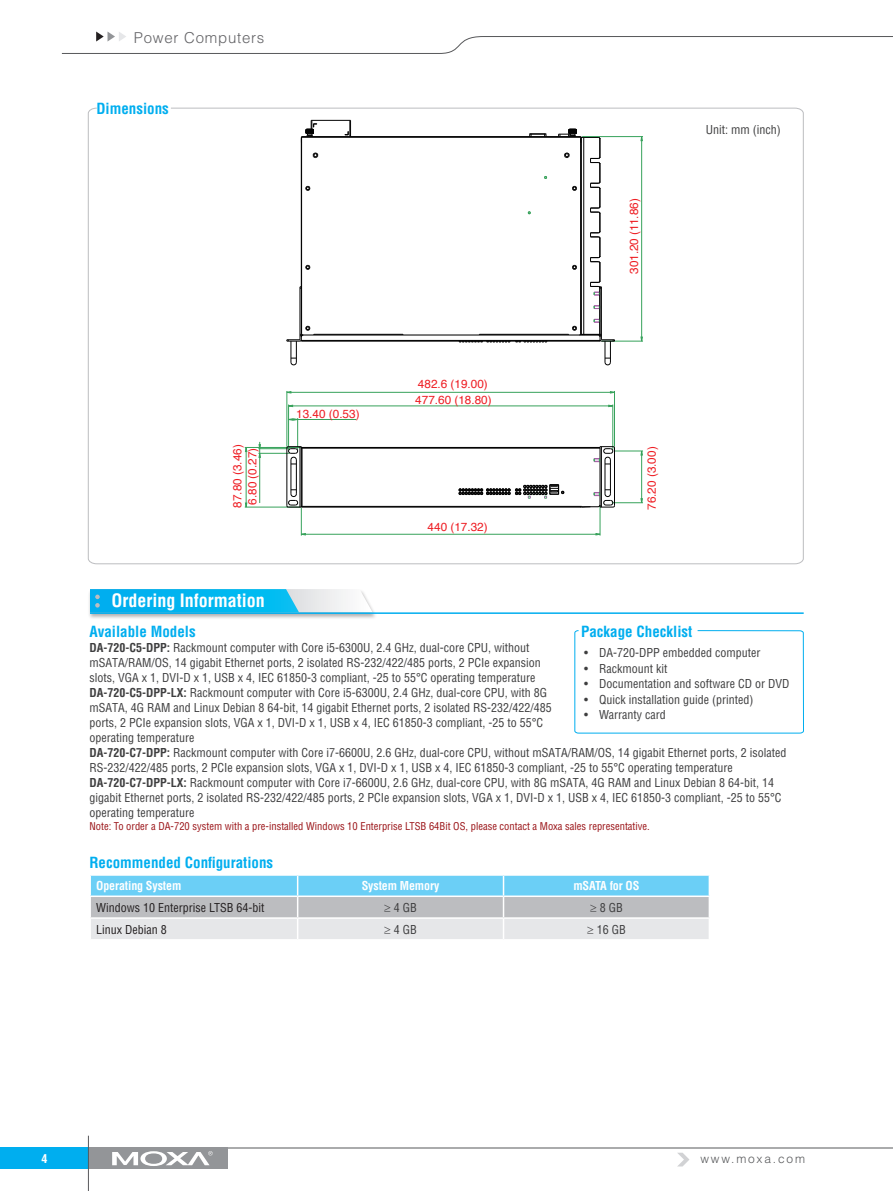
<style>
.page{position:relative;width:893px;height:1191px;background:#fff}
.page>*{position:absolute;margin:0;border:0;box-sizing:border-box;transform-origin:0 0}
.topic{font:700 condensed 18px "Helvetica";color:#fff}
.IND_spec_group{font:700 condensed 15px "Helvetica";color:#00aeef}
.IND_package_title{font:700 condensed 15px "Helvetica";color:#00aeef}
.t1{font:300 15px "Helvetica";letter-spacing:.05em;color:#636366}
.IND_spec_item{font:condensed 12px/15px "Helvetica";color:#3e3e3f}
.t2{font:condensed 12px "Helvetica";color:#231f20}
.blue_table_white_cen{font:700 condensed 12px "Helvetica";letter-spacing:-.01em;color:#fff}
.blue_table_content{font:condensed 12px "Helvetica";color:#3e3e3f}
.t3{font:300 12px "Helvetica";letter-spacing:.15em;color:#57585a}
.t4{font:11.7px/15.8px "Helvetica";color:#ee1d23}
.IND_spec_note{font:condensed 10.5px "Helvetica";color:#9a1317}
.s1{font-weight:700}
</style>
<div class="page">
<svg style="left:61px;top:32px;width:832px;height:22px"></svg>
<hr style="left:0;top:1147px;width:893px;height:1px;background:#57585a">
<div style="left:0;top:1147px;width:90px;height:22px;background:#00aeef"></div>
<div style="left:90px;top:1147px;width:138px;height:22px;background:#939598"></div>
<svg style="left:112px;top:1151px;width:101px;height:15px"></svg>
<hr style="left:88px;top:1135px;width:1px;height:56px;background:#59595c">
<svg style="left:678px;top:1152px;width:11px;height:14px"></svg>
<div style="left:88px;top:589px;width:289px;height:30px;background:#231f20;opacity:.35"></div>
<hr style="left:90px;top:612px;width:714px;height:2px;background:#00aeef">
<svg style="left:90px;top:589px;width:283px;height:23px;background:#46c5ef"></svg>
<svg style="left:574px;top:630px;width:230px;height:103px"></svg>
<svg style="left:88px;top:107px;width:716px;height:457px"></svg>
<svg style="left:244px;top:446px;width:4px;height:6px"></svg>
<svg style="left:244px;top:502px;width:4px;height:6px"></svg>
<svg style="left:289px;top:418px;width:10px;height:3px"></svg>
<svg style="left:258px;top:444px;width:3px;height:14px"></svg>
<hr style="left:301px;top:137px;width:1px;height:197px;background:#030303">
<hr style="left:302px;top:340px;width:298px;height:2px;background:#030303">
<hr style="left:303px;top:334px;width:295px;height:1px;background:#030303">
<hr style="left:302px;top:137px;width:279px;height:1px;background:#030303">
<hr style="left:302px;top:136px;width:279px;height:1px;background:#030303">
<hr style="left:580px;top:137px;width:1px;height:197px;background:#030303">
<hr style="left:581px;top:137px;width:1px;height:198px;background:#030303">
<hr style="left:583px;top:137px;width:1px;height:198px;background:#030303">
<hr style="left:599px;top:287px;width:1px;height:49px;background:#030303">
<hr style="left:301px;top:447px;width:2px;height:60px;background:#030303">
<hr style="left:301px;top:506px;width:281px;height:1px;background:#030303">
<hr style="left:302px;top:447px;width:298px;height:2px;background:#030303">
<hr style="left:599px;top:447px;width:2px;height:58px;background:#030303">
<hr style="left:601px;top:341px;width:42px;height:1px;background:#37a25b">
<hr style="left:582px;top:136px;width:61px;height:1px;background:#37a25b">
<svg style="left:594px;top:305px;width:6px;height:4px"></svg>
<hr style="left:641px;top:137px;width:1px;height:204px;background:#37a25b">
<hr style="left:246px;top:447px;width:1px;height:60px;background:#37a25b">
<hr style="left:259px;top:442px;width:1px;height:61px;background:#37a25b">
<hr style="left:286px;top:391px;width:1px;height:55px;background:#37a25b">
<hr style="left:288px;top:404px;width:1px;height:45px;background:#37a25b">
<hr style="left:297px;top:418px;width:1px;height:31px;background:#37a25b">
<hr style="left:301px;top:534px;width:299px;height:1px;background:#37a25b">
<hr style="left:245px;top:506px;width:56px;height:1px;background:#37a25b">
<hr style="left:612px;top:502px;width:31px;height:1px;background:#37a25b">
<hr style="left:258px;top:453px;width:31px;height:1px;background:#37a25b">
<hr style="left:258px;top:448px;width:31px;height:1px;background:#37a25b">
<hr style="left:245px;top:447px;width:56px;height:1px;background:#37a25b">
<hr style="left:289px;top:419px;width:67px;height:1px;background:#37a25b">
<hr style="left:289px;top:405px;width:324px;height:1px;background:#37a25b">
<hr style="left:287px;top:392px;width:327px;height:1px;background:#37a25b">
<hr style="left:612px;top:404px;width:1px;height:45px;background:#37a25b">
<hr style="left:614px;top:391px;width:1px;height:55px;background:#37a25b">
<hr style="left:641px;top:451px;width:1px;height:52px;background:#37a25b">
<svg style="left:312px;top:152px;width:7px;height:7px"></svg>
<hr style="left:300px;top:287px;width:1px;height:53px;background:#030303">
<svg style="left:300px;top:120px;width:17px;height:25px"></svg>
<svg style="left:344px;top:121px;width:7px;height:16px"></svg>
<hr style="left:311px;top:120px;width:40px;height:1px;background:#030303">
<hr style="left:600px;top:287px;width:1px;height:53px;background:#030303">
<hr style="left:601px;top:287px;width:1px;height:53px;background:#030303">
<hr style="left:286px;top:448px;width:1px;height:58px;background:#030303">
<hr style="left:291px;top:460px;width:1px;height:34px;background:#030303">
<hr style="left:296px;top:460px;width:1px;height:34px;background:#030303">
<hr style="left:300px;top:446px;width:1px;height:61px;background:#030303">
<hr style="left:601px;top:446px;width:1px;height:61px;background:#030303">
<hr style="left:605px;top:460px;width:1px;height:34px;background:#030303">
<hr style="left:610px;top:460px;width:1px;height:34px;background:#030303">
<hr style="left:614px;top:448px;width:1px;height:58px;background:#030303">
<svg style="left:286px;top:325px;width:28px;height:41px"></svg>
<svg style="left:305px;top:264px;width:6px;height:6px"></svg>
<svg style="left:305px;top:185px;width:6px;height:6px"></svg>
<svg style="left:458px;top:334px;width:90px;height:9px"></svg>
<svg style="left:568px;top:319px;width:47px;height:47px"></svg>
<svg style="left:529px;top:133px;width:18px;height:4px"></svg>
<svg style="left:558px;top:128px;width:43px;height:168px"></svg>
<svg style="left:286px;top:489px;width:20px;height:47px"></svg>
<svg style="left:286px;top:446px;width:16px;height:18px"></svg>
<svg style="left:458px;top:483px;width:106px;height:16px"></svg>
<svg style="left:580px;top:489px;width:35px;height:47px"></svg>
<svg style="left:594px;top:446px;width:49px;height:18px"></svg>
<svg style="left:90px;top:875px;width:620px;height:64px;background:#b3d2e0"></svg>
<hr style="left:89px;top:895px;width:209px;height:2px;background:#fff">
<hr style="left:89px;top:897px;width:2px;height:20px;background:#fff">
<hr style="left:298px;top:895px;width:205px;height:2px;background:#fff">
<hr style="left:503px;top:895px;width:207px;height:2px;background:#fff">
<hr style="left:89px;top:918px;width:2px;height:21px;background:#fff">
<p class="t1" style="left:134px;top:29px;width:132px">Power Computers</p>
<p class="IND_spec_group" style="left:96px;top:99px;width:74px">Dimensions</p>
<p class="t4" style="left:296px;top:406px;width:65px">13.40 (0.53)</p>
<p class="t4" style="left:415px;top:377px;width:78px">482.6 (19.00)<br>477.60 (18.80)</p>
<p class="t4" style="left:626px;top:274px;width:77px;rotate:-90deg">301.20 (11.86)</p>
<p class="t4" style="left:230px;top:508px;width:65px;line-height:15px;rotate:-90deg">87.80 (3.46)<br>6.80 (0.27)</p>
<p class="t4" style="left:644px;top:510px;width:65px;rotate:-90deg">76.20 (3.00)</p>
<p class="t4" style="left:428px;top:519px;width:62px">440 (17.32)</p>
<p class="topic" style="left:111px;top:589px;width:155px">Ordering Information</p>
<p class="IND_spec_item" style="left:706px;top:122px;width:76px">Unit: mm (inch)</p>
<p class="IND_package_title" style="left:581px;top:622px;width:113px">Package Checklist</p>
<p class="IND_spec_item" style="left:584px;top:645px;width:178px">• DA-720-DPP embedded computer</p>
<p class="IND_spec_item" style="left:584px;top:660px;width:85px">• Rackmount kit</p>
<p class="IND_spec_item" style="left:584px;top:676px;width:207px">• Documentation and software CD or DVD</p>
<p class="IND_spec_item" style="left:584px;top:691px;width:171px">• Quick installation guide (printed)</p>
<p class="IND_spec_item" style="left:584px;top:707px;width:83px">• Warranty card</p>
<p class="IND_spec_group" style="left:89px;top:622px;width:108px">Available Models</p>
<p class="IND_spec_item" style="left:89px;top:640px;width:453px"><span class="s1">DA-720-C5-DPP:</span> Rackmount computer with Core i5-6300U, 2.4 GHz, dual-core CPU, without mSATA/RAM/OS, 14 gigabit Ethernet ports, 2 isolated RS-232/422/485 ports, 2 PCIe expansion slots, VGA x 1, DVI-D x 1, USB x 4, IEC 61850-3 compliant, -25 to 55°C operating temperature</p>
<p class="IND_spec_item" style="left:89px;top:685px;width:464px"><span class="s1">DA-720-C5-DPP-LX:</span> Rackmount computer with Core i5-6300U, 2.4 GHz, dual-core CPU, with 8G mSATA, 4G RAM and Linux Debian 8 64-bit, 14 gigabit Ethernet ports, 2 isolated RS-232/422/485 ports, 2 PCIe expansion slots, VGA x 1, DVI-D x 1, USB x 4, IEC 61850-3 compliant, -25 to 55°C operating temperature</p>
<p class="IND_spec_item" style="left:89px;top:745px;width:698px"><span class="s1">DA-720-C7-DPP:</span> Rackmount computer with Core i7-6600U, 2.6 GHz, dual-core CPU, without mSATA/RAM/OS, 14 gigabit Ethernet ports, 2 isolated<br>RS-232/422/485 ports, 2 PCIe expansion slots, VGA x 1, DVI-D x 1, USB x 4, IEC 61850-3 compliant, -25 to 55°C operating temperature</p>
<p class="IND_spec_item" style="left:89px;top:775px;width:694px"><span class="s1">DA-720-C7-DPP-LX:</span> Rackmount computer with Core i7-6600U, 2.6 GHz, dual-core CPU, with 8G mSATA, 4G RAM and Linux Debian 8 64-bit, 14 gigabit Ethernet ports, 2 isolated RS-232/422/485 ports, 2 PCIe expansion slots, VGA x 1, DVI-D x 1, USB x 4, IEC 61850-3 compliant, -25 to 55°C operating temperature</p>
<p class="IND_spec_note" style="left:89px;top:819px;width:562px">Note: To order a DA-720 system with a pre-installed Windows 10 Enterprise LTSB 64Bit OS, please contact a Moxa sales representative.</p>
<p class="IND_spec_group" style="left:89px;top:853px;width:185px">Recommended Configurations</p>
<p class="blue_table_white_cen" style="left:96px;top:878px;width:87px">Operating System</p>
<p class="blue_table_white_cen" style="left:362px;top:878px;width:79px">System Memory</p>
<p class="blue_table_white_cen" style="left:573px;top:878px;width:68px">mSATA for OS</p>
<p class="t2" style="left:96px;top:900px;width:170px">Windows 10 Enterprise LTSB 64-bit</p>
<p class="blue_table_content" style="left:384px;top:900px;width:34px">≥ 4 GB</p>
<p class="blue_table_content" style="left:590px;top:900px;width:34px">≥ 8 GB</p>
<p class="t2" style="left:96px;top:922px;width:72px">Linux Debian 8</p>
<p class="blue_table_content" style="left:384px;top:922px;width:34px">≥ 4 GB</p>
<p class="blue_table_content" style="left:587px;top:922px;width:40px">≥ 16 GB</p>
<p class="blue_table_white_cen" style="left:41px;top:1151px;width:7px">4</p>
<p class="t3" style="left:700px;top:1151px;width:106px">www.moxa.com</p>
</div>
